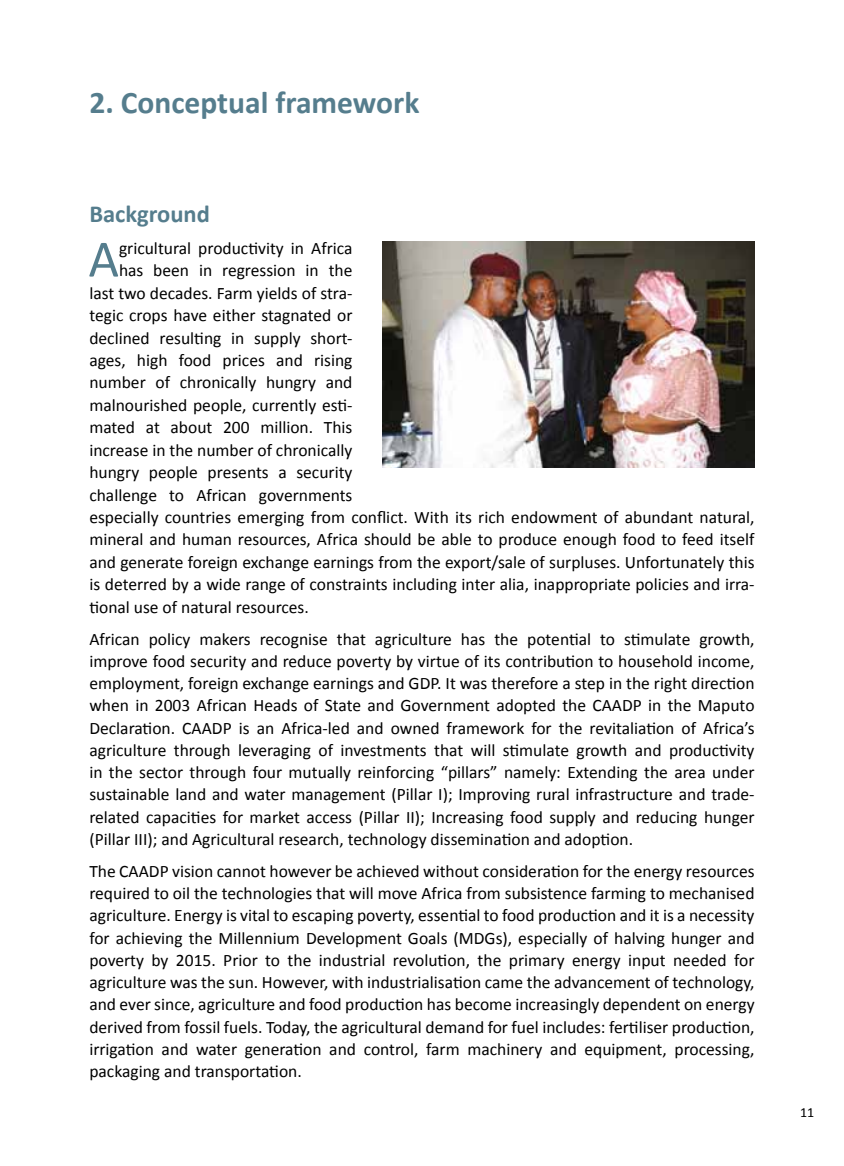
<style>
.page{position:relative;width:844px;height:1166px;background:#fff}
.page>*{position:absolute;margin:0;border:0;box-sizing:border-box;transform-origin:0 0}
.t1{font:52.85px "Calibri";color:#557d8d}
.t2{font:700 31.5px "Calibri";color:#557d8d}
.t3{font:700 24.5px "Calibri";color:#557d8d}
.t4{font:17.5px/22.2px "Calibri";color:#000;text-align:justify}
.t5{font:14px "Calibri";color:#000}
</style>
<div class="page">
<img style="left:382px;top:241px;width:372px;height:227px">
<h2 class="t2" style="left:89px;top:83px;width:331px">2. Conceptual framework</h2>
<h3 class="t3" style="left:89px;top:198px;width:122px">Background</h3>
<h1 class="t1" style="left:88px;top:226px;width:32px">A</h1>
<p class="t4" style="left:119px;top:236px;width:235px">gricultural productivity in Africa</p>
<p class="t4" style="left:119px;top:259px;width:235px">has been in regression in the</p>
<p class="t4" style="left:89px;top:281px;width:264px">last two decades. Farm yields of stra-</p>
<p class="t4" style="left:89px;top:303px;width:264px">tegic crops have either stagnated or</p>
<p class="t4" style="left:89px;top:326px;width:264px">declined resulting in supply short-</p>
<p class="t4" style="left:89px;top:348px;width:264px">ages, high food prices and rising</p>
<p class="t4" style="left:89px;top:371px;width:264px">number of chronically hungry and</p>
<p class="t4" style="left:89px;top:393px;width:264px">malnourished people, currently esti-</p>
<p class="t4" style="left:89px;top:415px;width:264px">mated at about 200 million. This</p>
<p class="t4" style="left:89px;top:438px;width:264px">increase in the number of chronically</p>
<p class="t4" style="left:89px;top:460px;width:264px">hungry people presents a security</p>
<p class="t4" style="left:89px;top:483px;width:264px">challenge to African governments</p>
<p class="t4" style="left:89px;top:505px;width:666px">especially countries emerging from conflict. With its rich endowment of abundant natural,</p>
<p class="t4" style="left:89px;top:527px;width:666px">mineral and human resources, Africa should be able to produce enough food to feed itself</p>
<p class="t4" style="left:89px;top:550px;width:666px">and generate foreign exchange earnings from the export/sale of surpluses. Unfortunately this</p>
<p class="t4" style="left:89px;top:572px;width:666px">is deterred by a wide range of constraints including inter alia, inappropriate policies and irra-</p>
<p class="t4" style="left:89px;top:595px;width:221px">tional use of natural resources.</p>
<p class="t4" style="left:89px;top:627px;width:666px">African policy makers recognise that agriculture has the potential to stimulate growth, improve food security and reduce poverty by virtue of its contribution to household income, employment, foreign exchange earnings and GDP. It was therefore a step in the right direction when in 2003 African Heads of State and Government adopted the CAADP in the Maputo Declaration. CAADP is an Africa-led and owned framework for the revitaliation of Africa’s agriculture through leveraging of investments that will stimulate growth and productivity in the sector through four mutually reinforcing “pillars” namely: Extending the area under sustainable land and water management (Pillar I); Improving rural infrastructure and trade&shy;related capacities for market access (Pillar II); Increasing food supply and reducing hunger (Pillar III); and Agricultural research, technology dissemination and adoption.</p>
<p class="t4" style="left:89px;top:859px;width:666px">The CAADP vision cannot however be achieved without consideration for the energy resources required to oil the technologies that will move Africa from subsistence farming to mechanised agriculture. Energy is vital to escaping poverty, essential to food production and it is a necessity for achieving the Millennium Development Goals (MDGs), especially of halving hunger and poverty by 2015. Prior to the industrial revolution, the primary energy input needed for agriculture was the sun. However, with industrialisation came the advancement of technology, and ever since, agriculture and food production has become increasingly dependent on energy derived from fossil fuels. Today, the agricultural demand for fuel includes: fertiliser production, irrigation and water generation and control, farm machinery and equipment, processing, packaging and transportation.</p>
<p class="t5" style="left:799px;top:1103px;width:16px">11</p>
</div>
